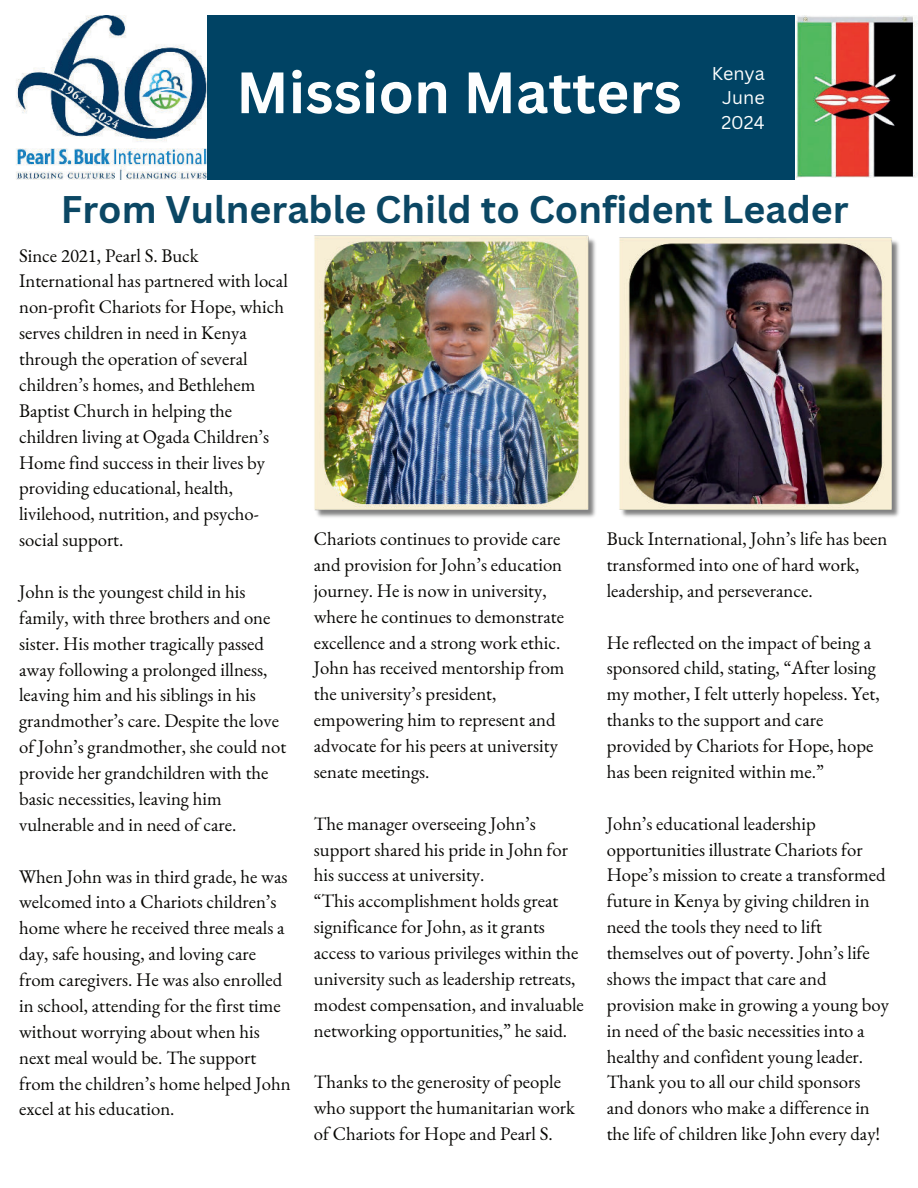
<style>
.page{position:relative;width:918px;height:1188px;background:#fff}
.page>*{position:absolute;margin:0;border:0;box-sizing:border-box;transform-origin:0 0}
.t1{font:700 57px "Canva Sans";color:#fdfefe}
.t2{font:700 37.5px "Canva Sans";color:#0b4764}
.t3{font:18.75px/25.8px "EB Garamond";color:#080704}
.t4{font:18px/24.8px "Canva Sans";color:#fdfefe;text-align:center}
</style>
<div class="page">
<div style="left:19px;top:15px;width:776px;height:165px;background:#004364"></div>
<img style="left:16px;top:15px;width:190px;height:165px">
<img style="left:796px;top:15px;width:122px;height:162px">
<img style="left:314px;top:236px;width:282px;height:282px">
<img style="left:619px;top:238px;width:280px;height:279px">
<h1 class="t1" style="left:236px;top:59px;width:447px">Mission Matters</h1>
<p class="t4" style="left:712px;top:61px;width:55px">Kenya<br>June<br>2024</p>
<h2 class="t2" style="left:61px;top:187px;width:789px">From Vulnerable Child to Confident Leader</h2>
<p class="t3" style="left:19px;top:243px;width:270px">Since 2021, Pearl S. Buck<br>International has partnered with local non-profit Chariots for Hope, which serves children in need in Kenya through the operation of several children’s homes, and Bethlehem<br>Baptist Church in helping the children living at Ogada Children’s<br>Home find success in their lives by providing educational, health, livilehood, nutrition, and psycho&shy;social support.</p>
<p class="t3" style="left:19px;top:579px;width:269px">John is the youngest child in his family, with three brothers and one sister. His mother tragically passed away following a prolonged illness, leaving him and his siblings in his grandmother’s care. Despite the love of John’s grandmother, she could not provide her grandchildren with the basic necessities, leaving him vulnerable and in need of care.</p>
<p class="t3" style="left:19px;top:864px;width:273px">When John was in third grade, he was welcomed into a Chariots children’s home where he received three meals a day, safe housing, and loving care from caregivers. He was also enrolled in school, attending for the first time without worrying about when his next meal would be. The support from the children’s home helped John excel at his education.</p>
<p class="t3" style="left:607px;top:526px;width:282px">Buck International, John’s life has been transformed into one of hard work, leadership, and perseverance.</p>
<p class="t3" style="left:607px;top:630px;width:274px">He reflected on the impact of being a sponsored child, stating, “After losing my mother, I felt utterly hopeless. Yet, thanks to the support and care provided by Chariots for Hope, hope has been reignited within me.”</p>
<p class="t3" style="left:607px;top:811px;width:284px">John’s educational leadership opportunities illustrate Chariots for Hope’s mission to create a transformed future in Kenya by giving children in need the tools they need to lift themselves out of poverty. John’s life shows the impact that care and provision make in growing a young boy in need of the basic necessities into a healthy and confident young leader.<br>Thank you to all our child sponsors and donors who make a difference in the life of children like John every day!</p>
<p class="t3" style="left:314px;top:526px;width:252px">Chariots continues to provide care and provision for John’s education journey. He is now in university, where he continues to demonstrate excellence and a strong work ethic.<br>John has received mentorship from the university’s president, empowering him to represent and advocate for his peers at university senate meetings.</p>
<p class="t3" style="left:314px;top:811px;width:272px">The manager overseeing John’s support shared his pride in John for his success at university.<br>“This accomplishment holds great significance for John, as it grants access to various privileges within the university such as leadership retreats, modest compensation, and invaluable networking opportunities,” he said.</p>
<p class="t3" style="left:314px;top:1069px;width:263px">Thanks to the generosity of people who support the humanitarian work of Chariots for Hope and Pearl S.</p>
</div>
